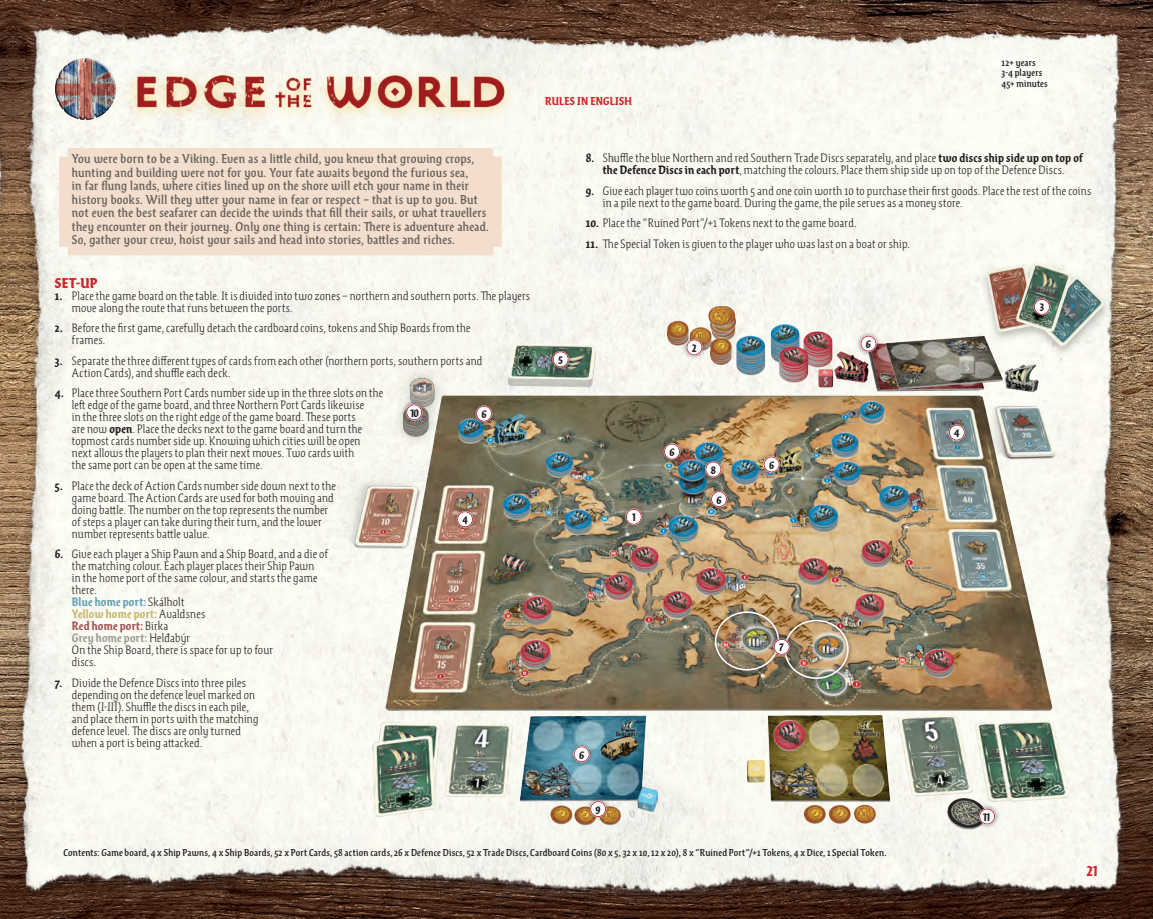
<style>
.page{position:relative;width:1153px;height:919px;background:#fff}
.page>*{position:absolute;margin:0;border:0;box-sizing:border-box;transform-origin:0 0}
.Vikings_Tales_Subhea{font:900 15px "Ode";letter-spacing:.025em;color:#d1232a}
.Vikings_Tales_Story{font:500 13.5px/13.5px "Ode";letter-spacing:.02em;color:#68635d}
.t1{font:300 12.75px/12px "Ode";letter-spacing:.015em;color:#231f20}
.Vikings_Tales_Subhea-2{font:700 12px "Ode";letter-spacing:.02em;color:#d1232a}
.t2{font:900 11.4px "Ode";color:#231f20}
.Vikings_Tales_captio{font:500 10.5px/10.5px "Ode";letter-spacing:.02em;color:#231f20}
.s1{font-weight:700}
.s2{font-weight:700;color:#62a0b4}
.s3{font-weight:700;color:#c9b672}
.s4{font-weight:700;color:#a35254}
.s5{font-weight:700;color:#9d9f96}
</style>
<div class="page">
<img style="left:0;top:0;width:1152px;height:918px">
<img style="left:0;top:13px;width:1133px;height:905px">
<img style="left:0;top:2px;width:25px;height:904px">
<img style="left:125px;top:55px;width:391px;height:78px">
<img style="left:55px;top:58px;width:61px;height:61px">
<div style="left:59px;top:148px;width:442px;height:107px;background:#f3decd"></div>
<div style="left:979px;top:259px;width:132px;height:99px;background:#f9f9f1"></div>
<img style="left:1072px;top:276px;width:23px;height:17px">
<img style="left:986px;top:267px;width:29px;height:26px">
<img style="left:1015px;top:263px;width:57px;height:30px">
<img style="left:273px;top:293px;width:851px;height:547px">
<div style="left:471px;top:401px;width:25px;height:25px;background:#231f20;opacity:.5"></div>
<svg style="left:475px;top:405px;width:17px;height:17px"></svg>
<div style="left:706px;top:486px;width:25px;height:25px;background:#231f20;opacity:.5"></div>
<svg style="left:710px;top:491px;width:17px;height:16px"></svg>
<div style="left:758px;top:451px;width:26px;height:26px;background:#231f20;opacity:.5"></div>
<svg style="left:763px;top:456px;width:16px;height:17px"></svg>
<div style="left:659px;top:438px;width:25px;height:26px;background:#231f20;opacity:.5"></div>
<svg style="left:663px;top:443px;width:17px;height:17px"></svg>
<div style="left:681px;top:334px;width:26px;height:26px;background:#231f20;opacity:.5"></div>
<svg style="left:686px;top:339px;width:16px;height:17px"></svg>
<div style="left:1029px;top:294px;width:25px;height:25px;background:#231f20;opacity:.5"></div>
<svg style="left:1033px;top:298px;width:17px;height:17px"></svg>
<div style="left:548px;top:346px;width:25px;height:26px;background:#231f20;opacity:.5"></div>
<svg style="left:552px;top:351px;width:17px;height:16px"></svg>
<div style="left:452px;top:506px;width:25px;height:26px;background:#231f20;opacity:.5"></div>
<svg style="left:456px;top:511px;width:17px;height:16px"></svg>
<div style="left:943px;top:419px;width:26px;height:26px;background:#231f20;opacity:.5"></div>
<svg style="left:948px;top:424px;width:17px;height:17px"></svg>
<div style="left:855px;top:331px;width:26px;height:25px;background:#231f20;opacity:.5"></div>
<svg style="left:860px;top:335px;width:16px;height:17px"></svg>
<div style="left:568px;top:741px;width:26px;height:25px;background:#231f20;opacity:.5"></div>
<svg style="left:573px;top:745px;width:17px;height:17px"></svg>
<div style="left:710px;top:607px;width:73px;height:68px;background:#231f20;opacity:.75"></div>
<div style="left:714px;top:611px;width:65px;height:59px;border:2px solid #fff;border-radius:50%"></div>
<div style="left:779px;top:615px;width:74px;height:68px;background:#231f20;opacity:.75"></div>
<div style="left:784px;top:619px;width:64px;height:60px;border:2px solid #fff;border-radius:50%"></div>
<div style="left:768px;top:634px;width:26px;height:25px;background:#231f20;opacity:.5"></div>
<svg style="left:773px;top:638px;width:17px;height:17px"></svg>
<div style="left:700px;top:456px;width:26px;height:26px;background:#231f20;opacity:.5"></div>
<svg style="left:705px;top:461px;width:16px;height:17px"></svg>
<div style="left:585px;top:796px;width:25px;height:25px;background:#231f20;opacity:.5"></div>
<svg style="left:589px;top:800px;width:17px;height:17px"></svg>
<div style="left:401px;top:399px;width:26px;height:26px;background:#231f20;opacity:.5"></div>
<svg style="left:406px;top:404px;width:16px;height:16px"></svg>
<div style="left:974px;top:803px;width:25px;height:26px;background:#231f20;opacity:.5"></div>
<svg style="left:978px;top:808px;width:17px;height:16px"></svg>
<div style="left:621px;top:504px;width:25px;height:25px;background:#231f20;opacity:.5"></div>
<svg style="left:625px;top:508px;width:17px;height:17px"></svg>
<p class="Vikings_Tales_Subhea-2" style="left:545px;top:94px;width:88px">RULES IN ENGLISH</p>
<p class="Vikings_Tales_captio" style="left:1001px;top:57px;width:48px">12+ years<br>3-4 players<br>45+ minutes</p>
<p class="Vikings_Tales_Story" style="left:72px;top:151px;width:418px">You were born to be a Viking. Even as a little child, you knew that growing crops, hunting and building were not for you. Your fate awaits beyond the furious sea,<br>in far flung lands, where cities lined up on the shore will etch your name in their history books. Will they utter your name in fear or respect – that is up to you. But not even the best seafarer can decide the winds that fill their sails, or what travellers they encounter on their journey. Only one thing is certain: There is adventure ahead.<br>So, gather your crew, hoist your sails and head into stories, battles and riches.</p>
<p class="Vikings_Tales_Subhea" style="left:55px;top:273px;width:44px">SET-UP</p>
<p class="t1" style="left:72px;top:289px;width:459px;text-indent:-17px"><span class="s1">1.</span> Place the game board on the table. It is divided into two zones – northern and southern ports. The players move along the route that runs between the ports.</p>
<p class="t1" style="left:72px;top:322px;width:400px;text-indent:-17px"><span class="s1">2.</span> Before the first game, carefully detach the cardboard coins, tokens and Ship Boards from the frames.</p>
<p class="t1" style="left:72px;top:354px;width:412px;text-indent:-17px"><span class="s1">3.</span> Separate the three different types of cards from each other (northern ports, southern ports and<br>Action Cards), and shuffle each deck.</p>
<p class="t1" style="left:72px;top:387px;width:313px;text-indent:-17px"><span class="s1">4.</span> Place three Southern Port Cards number side up in the three slots on the left edge of the game board, and three Northern Port Cards likewise<br>in the three slots on the right edge of the game board. These ports<br>are now <span class="s1">open</span>. Place the decks next to the game board and turn the topmost cards number side up. Knowing which cities will be open next allows the players to plan their next moves. Two cards with<br>the same port can be open at the same time.</p>
<p class="t1" style="left:72px;top:479px;width:265px;text-indent:-17px"><span class="s1">5.</span> Place the deck of Action Cards number side down next to the game board. The Action Cards are used for both moving and doing battle. The number on the top represents the number of steps a player can take during their turn, and the lower number represents battle value.</p>
<p class="t1" style="left:72px;top:548px;width:258px;text-indent:-17px"><span class="s1">6.</span> Give each player a Ship Pawn and a Ship Board, and a die of the matching colour. Each player places their Ship Pawn<br>in the home port of the same colour, and starts the game there.<br><span class="s2">Blue home port:</span> Skálholt<br><span class="s3">Yellow home port:</span> Avaldsnes<br><span class="s4">Red home port:</span> Birka<br><span class="s5">Grey home port:</span> Helđabýr<br>On the Ship Board, there is space for up to four<br>discs.</p>
<p class="t1" style="left:72px;top:676px;width:188px;text-indent:-17px"><span class="s1">7.</span> Divide the Defence Discs into three piles depending on the defence level marked on them (I-III). Shuffle the discs in each pile, and place them in ports with the matching defence level. The discs are only turned when a port is being attacked.</p>
<p class="t2" style="left:410px;top:406px;width:10px">10</p>
<p class="t2" style="left:481px;top:407px;width:7px">6</p>
<p class="t2" style="left:462px;top:513px;width:7px">4</p>
<p class="t2" style="left:558px;top:353px;width:6px">5</p>
<p class="t1" style="left:585px;top:152px;width:498px;text-align:center"><span class="s1">8.</span> Shuffle the blue Northern and red Southern Trade Discs separately, and place <span class="s1">two discs ship side up on top of the Defence Discs in each port</span>, matching the colours. Place them ship side up on top of the Defence Discs.</p>
<p class="t1" style="left:603px;top:184px;width:490px;text-indent:-17px"><span class="s1">9.</span> Give each player two coins worth 5 and one coin worth 10 to purchase their first goods. Place the rest of the coins in a pile next to the game board. During the game, the pile serves as a money store.</p>
<p class="t1" style="left:585px;top:217px;width:272px"><span class="s1">10.</span> Place the “Ruined Port”/+1 Tokens next to the game board.</p>
<p class="t1" style="left:585px;top:237px;width:325px"><span class="s1">11.</span> The Special Token is given to the player who was last on a boat or ship.</p>
<p class="t2" style="left:692px;top:341px;width:6px">2</p>
<p class="t2" style="left:865px;top:337px;width:7px">6</p>
<p class="t2" style="left:1039px;top:300px;width:6px">3</p>
<p class="t2" style="left:632px;top:510px;width:5px">1</p>
<p class="t2" style="left:669px;top:445px;width:7px">6</p>
<p class="t2" style="left:710px;top:463px;width:7px">8</p>
<p class="t2" style="left:716px;top:492px;width:7px">6</p>
<p class="t2" style="left:769px;top:458px;width:7px">6</p>
<p class="t2" style="left:954px;top:426px;width:7px">4</p>
<p class="t2" style="left:579px;top:747px;width:7px">6</p>
<p class="t2" style="left:595px;top:802px;width:7px">9</p>
<p class="t2" style="left:779px;top:640px;width:6px">7</p>
<p class="t2" style="left:983px;top:810px;width:8px">11</p>
<p class="Vikings_Tales_captio" style="left:63px;top:847px;width:824px">Contents: Game board, 4 x Ship Pawns, 4 x Ship Boards, 52 x Port Cards, 58 action cards, 26 x Defence Discs, 52 x Trade Discs, Cardboard Coins (80 x 5, 32 x 10, 12 x 20), 8 x “Ruined Port”/+1 Tokens, 4 x Dice, 1 Special Token.</p>
<p class="Vikings_Tales_Subhea" style="left:1086px;top:861px;width:12px">21</p>
</div>
